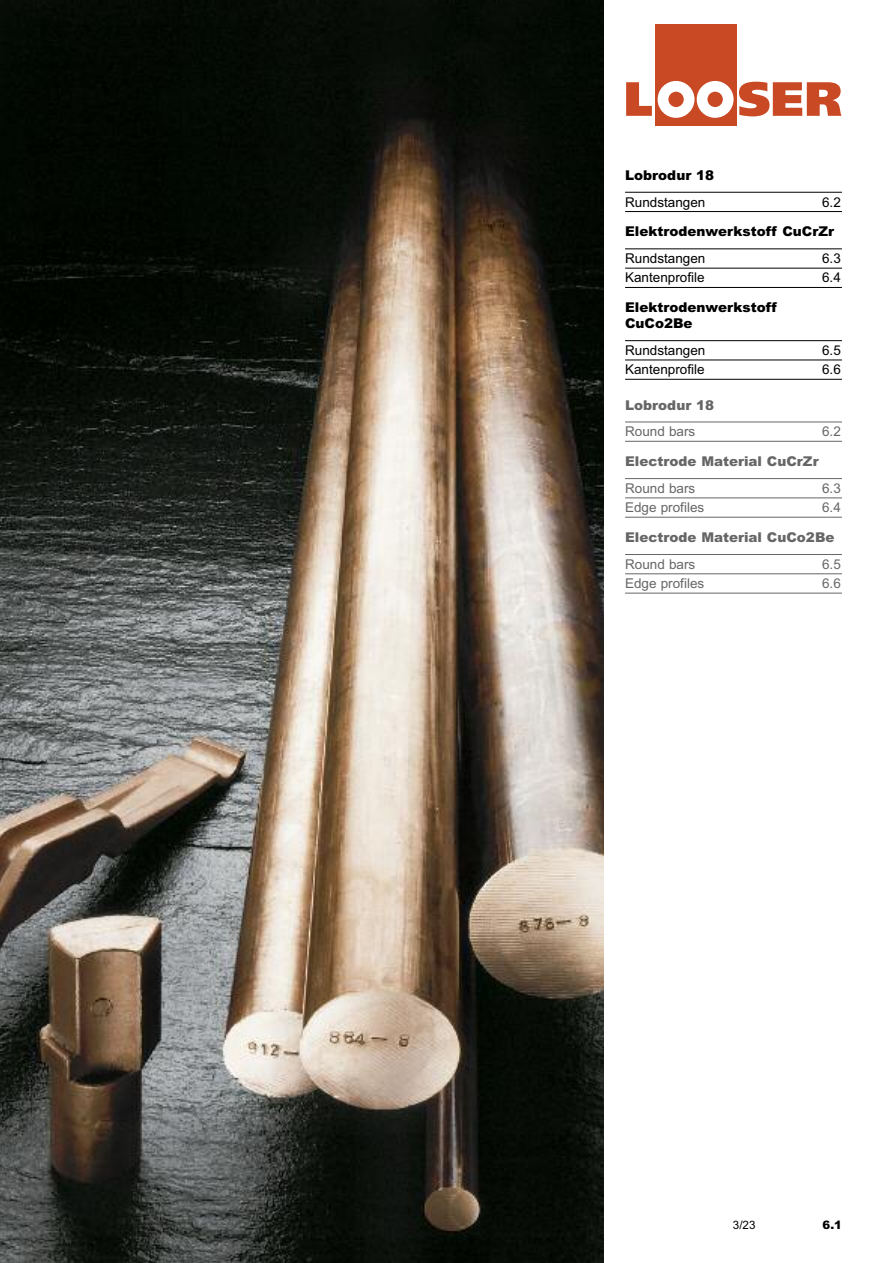
<style>
.page{position:relative;width:893px;height:1263px;background:#fff}
.page>*{position:absolute;margin:0;border:0;box-sizing:border-box;transform-origin:0 0}
.t1{font:13.5px "Arial";color:#000}
.t2{font:13.5px "Arial";color:#666}
.t3{font:900 13.5px/15.9px "Arial";color:#000}
.t4{font:900 13.5px "Arial";color:#666}
.t5{font:11.7px "Arial";color:#000}
.t6{font:900 11.7px "Arial";color:#000}
</style>
<div class="page">
<img style="left:0;top:0;width:604px;height:1263px">
<hr style="left:625px;top:192px;width:217px;height:1px;background:#000">
<hr style="left:625px;top:211px;width:217px;height:1px;background:#000">
<hr style="left:625px;top:249px;width:217px;height:1px;background:#000">
<hr style="left:625px;top:268px;width:217px;height:1px;background:#000">
<hr style="left:625px;top:287px;width:217px;height:1px;background:#000">
<hr style="left:625px;top:340px;width:217px;height:1px;background:#000">
<hr style="left:625px;top:360px;width:217px;height:1px;background:#000">
<hr style="left:625px;top:379px;width:217px;height:1px;background:#000">
<hr style="left:625px;top:422px;width:217px;height:1px;background:#666">
<hr style="left:625px;top:441px;width:217px;height:1px;background:#666">
<hr style="left:625px;top:478px;width:217px;height:1px;background:#666">
<hr style="left:625px;top:498px;width:217px;height:1px;background:#666">
<hr style="left:625px;top:517px;width:217px;height:1px;background:#666">
<hr style="left:625px;top:554px;width:217px;height:1px;background:#666">
<hr style="left:625px;top:573px;width:217px;height:1px;background:#666">
<hr style="left:625px;top:593px;width:217px;height:1px;background:#666">
<div style="left:655px;top:24px;width:81px;height:102px;background:#c94924"></div>
<svg style="left:626px;top:82px;width:26px;height:34px"></svg>
<svg style="left:658px;top:81px;width:183px;height:37px"></svg>
<p class="t3" style="left:625px;top:167px;width:91px">Lobrodur 18</p>
<p class="t1" style="left:625px;top:194px;width:82px">Rundstangen</p>
<p class="t1" style="left:822px;top:194px;width:20px">6.2</p>
<p class="t3" style="left:625px;top:224px;width:211px">Elektrodenwerkstoff CuCrZr</p>
<p class="t1" style="left:625px;top:251px;width:82px">Rundstangen</p>
<p class="t1" style="left:822px;top:251px;width:20px">6.3</p>
<p class="t1" style="left:625px;top:270px;width:81px">Kantenprofile</p>
<p class="t1" style="left:822px;top:270px;width:20px">6.4</p>
<p class="t3" style="left:625px;top:300px;width:153px">Elektrodenwerkstoff<br>CuCo2Be</p>
<p class="t1" style="left:625px;top:342px;width:82px">Rundstangen</p>
<p class="t1" style="left:822px;top:342px;width:20px">6.5</p>
<p class="t1" style="left:625px;top:362px;width:81px">Kantenprofile</p>
<p class="t1" style="left:822px;top:362px;width:20px">6.6</p>
<p class="t4" style="left:625px;top:397px;width:91px">Lobrodur 18</p>
<p class="t2" style="left:625px;top:424px;width:72px">Round bars</p>
<p class="t2" style="left:822px;top:424px;width:20px">6.2</p>
<p class="t4" style="left:625px;top:454px;width:195px">Electrode Material CuCrZr</p>
<p class="t2" style="left:625px;top:480px;width:72px">Round bars</p>
<p class="t2" style="left:822px;top:480px;width:20px">6.3</p>
<p class="t2" style="left:625px;top:500px;width:81px">Edge profiles</p>
<p class="t2" style="left:822px;top:500px;width:20px">6.4</p>
<p class="t4" style="left:625px;top:529px;width:211px">Electrode Material CuCo2Be</p>
<p class="t2" style="left:625px;top:556px;width:72px">Round bars</p>
<p class="t2" style="left:822px;top:556px;width:20px">6.5</p>
<p class="t2" style="left:625px;top:576px;width:81px">Edge profiles</p>
<p class="t2" style="left:822px;top:576px;width:20px">6.6</p>
<p class="t5" style="left:733px;top:1218px;width:24px">3/23</p>
<p class="t6" style="left:823px;top:1218px;width:21px">6.1</p>
</div>
